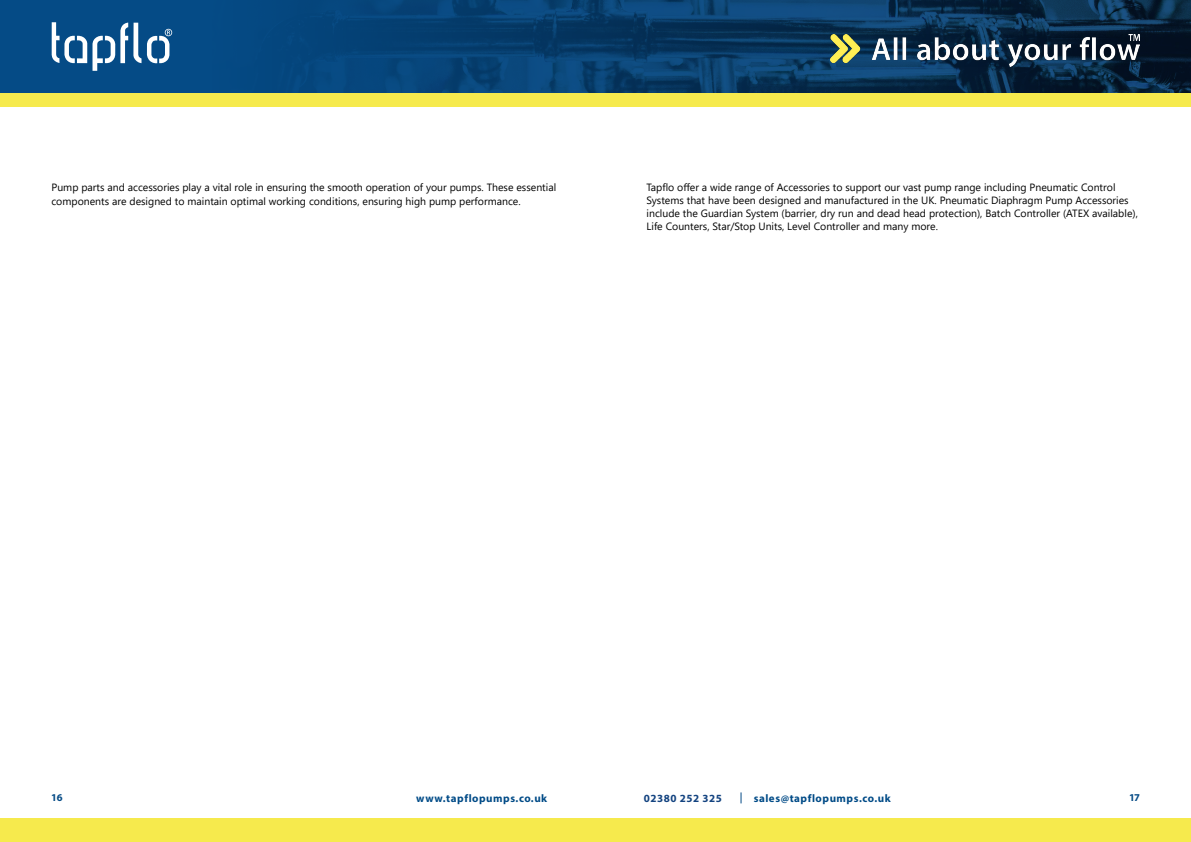
<style>
.page{position:relative;width:1191px;height:842px;background:#fff}
.page>*{position:absolute;margin:0;border:0;box-sizing:border-box;transform-origin:0 0}
.t1{font:700 11px "Myriad Pro";letter-spacing:.05em;color:#004b87}
.t2{font:700 11px "Myriad Pro";letter-spacing:.05em;color:#134380}
.t3{font:10.5px/13px "Segoe UI";color:#000}
.t4{font:700 10.5px "Myriad Pro";color:#054b86}
</style>
<div class="page">
<svg style="left:1144px;top:0;width:47px;height:93px;background:#071c31"></svg>
<svg style="left:0;top:0;width:1144px;height:93px;background:#083f6e"></svg>
<div style="left:0;top:93px;width:1191px;height:14px;background:#f6ea4d"></div>
<div style="left:0;top:818px;width:1191px;height:24px;background:#f6ea4d"></div>
<img style="left:830px;top:34px;width:310px;height:33px">
<svg style="left:51px;top:22px;width:121px;height:49px"></svg>
<p class="t3" style="left:51px;top:179px;width:506px;line-height:14px">Pump parts and accessories play a vital role in ensuring the smooth operation of your pumps. These essential components are designed to maintain optimal working conditions, ensuring high pump performance.</p>
<p class="t3" style="left:646px;top:180px;width:493px">Tapflo offer a wide range of Accessories to support our vast pump range including Pneumatic Control Systems that have been designed and manufactured in the UK. Pneumatic Diaphragm Pump Accessories include the Guardian System (barrier, dry run and dead head protection), Batch Controller (ATEX available), Life Counters, Star/Stop Units, Level Controller and many more.</p>
<p class="t4" style="left:51px;top:790px;width:13px">16</p>
<p class="t1" style="left:416px;top:791px;width:132px">www.tapflopumps.co.uk</p>
<p class="t2" style="left:643px;top:791px;width:80px">02380 252 325</p>
<p class="t1" style="left:753px;top:791px;width:138px">sales@tapflopumps.co.uk</p>
<p class="t4" style="left:1129px;top:790px;width:12px">17</p>
</div>
